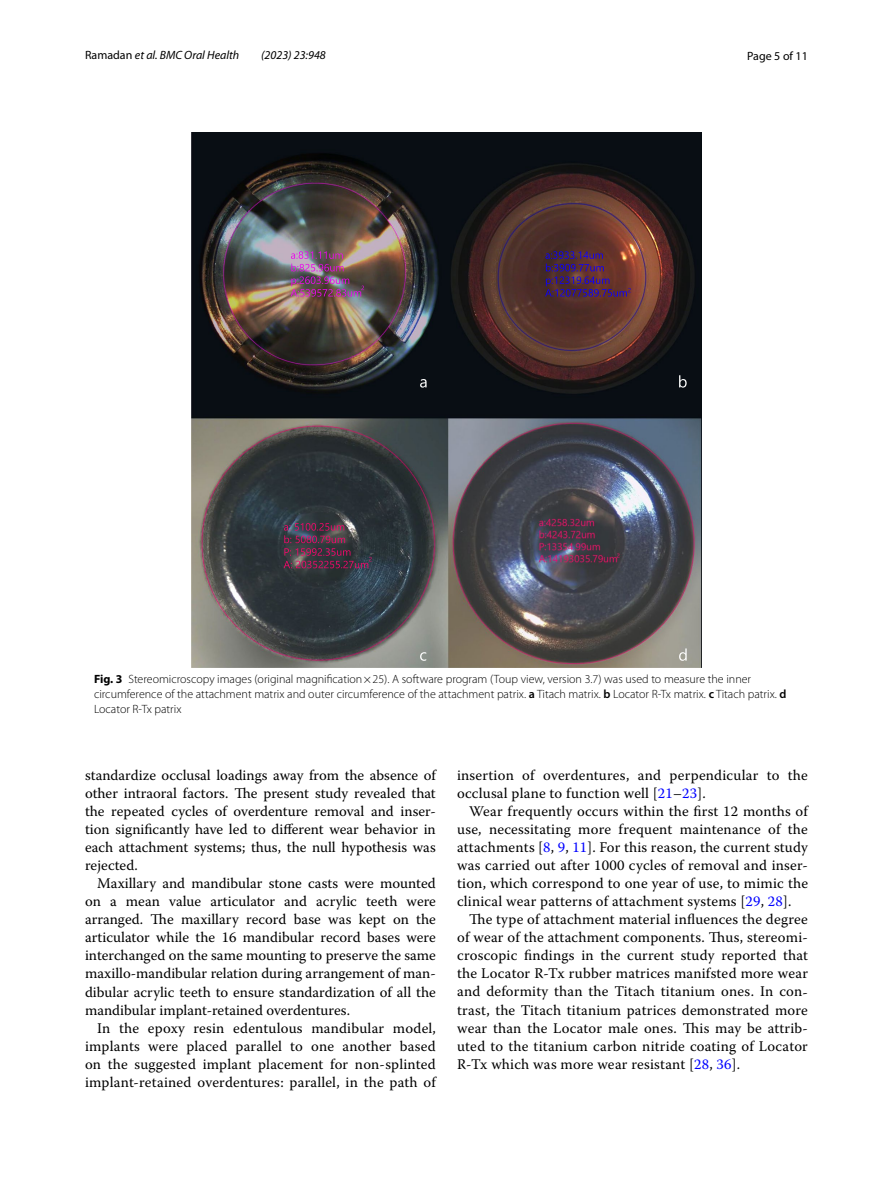
<style>
.page{position:relative;width:893px;height:1187px;background:#fff}
.page>*{position:absolute;margin:0;border:0;box-sizing:border-box;transform-origin:0 0}
.t1{font:14.7px/18px "Warnock Pro";letter-spacing:.015em;color:#000;text-align:justify}
.t2{font:300 12px/15px "Myriad Pro";color:#000}
.t3{font:italic 12px "Myriad Pro";color:#000}
.t4{font:12px "Myriad Pro";color:#000}
.s1{font-style:normal}
.s2{font-weight:700}
.s3{font-weight:600}
.s4{color:#00f}
</style>
<div class="page">
<img style="left:191px;top:133px;width:511px;height:534px">
<svg style="left:679px;top:375px;width:8px;height:12px"></svg>
<svg style="left:420px;top:379px;width:7px;height:8px"></svg>
<svg style="left:420px;top:652px;width:6px;height:8px"></svg>
<svg style="left:679px;top:648px;width:8px;height:12px"></svg>
<svg style="left:284px;top:523px;width:88px;height:45px"></svg>
<img style="left:291px;top:251px;width:73px;height:45px">
<svg style="left:545px;top:251px;width:86px;height:45px"></svg>
<p class="t3" style="left:85px;top:48px;width:156px"><span class="s1">Ramadan</span> et al. BMC Oral Health</p>
<p class="t3" style="left:261px;top:48px;width:66px">(2023) 23:948</p>
<p class="t4" style="left:747px;top:48px;width:62px">Page 5 of 11</p>
<p class="t2" style="left:94px;top:671px;width:694px"><span class="s2">Fig. 3</span> Stereomicroscopy images (original magnification×25). A software program (Toup view, version 3.7) was used to measure the inner circumference of the attachment matrix and outer circumference of the attachment patrix. <span class="s3">a</span> Titach matrix. <span class="s3">b</span> Locator R-Tx matrix. <span class="s3">c</span> Titach patrix. <span class="s3">d<br></span>Locator R-Tx patrix</p>
<p class="t1" style="left:85px;top:766px;width:352px">standardize occlusal loadings away from the absence of other intraoral factors. The present study revealed that the repeated cycles of overdenture removal and inser&shy;tion significantly have led to different wear behavior in each attachment systems; thus, the null hypothesis was rejected.</p>
<p class="t1" style="left:85px;top:874px;width:352px;text-indent:12px">Maxillary and mandibular stone casts were mounted on a mean value articulator and acrylic teeth were arranged. The maxillary record base was kept on the articulator while the 16 mandibular record bases were interchanged on the same mounting to preserve the same maxillo-mandibular relation during arrangement of man&shy;dibular acrylic teeth to ensure standardization of all the mandibular implant-retained overdentures.</p>
<p class="t1" style="left:85px;top:1018px;width:352px;text-indent:12px">In the epoxy resin edentulous mandibular model, implants were placed parallel to one another based on the suggested implant placement for non-splinted implant-retained overdentures: parallel, in the path of</p>
<p class="t1" style="left:457px;top:766px;width:352px">insertion of overdentures, and perpendicular to the occlusal plane to function well [<span class="s4">21</span>–<span class="s4">23</span>].</p>
<p class="t1" style="left:457px;top:802px;width:352px;text-indent:12px">Wear frequently occurs within the first 12 months of use, necessitating more frequent maintenance of the attachments [<span class="s4">8</span>, <span class="s4">9</span>, <span class="s4">11</span>]. For this reason, the current study was carried out after 1000 cycles of removal and inser&shy;tion, which correspond to one year of use, to mimic the clinical wear patterns of attachment systems [<span class="s4">29</span>, <span class="s4">28</span>].</p>
<p class="t1" style="left:457px;top:910px;width:352px;text-indent:12px">The type of attachment material influences the degree of wear of the attachment components. Thus, stereomi&shy;croscopic findings in the current study reported that the Locator R-Tx rubber matrices manifsted more wear and deformity than the Titach titanium ones. In con&shy;trast, the Titach titanium patrices demonstrated more wear than the Locator male ones. This may be attrib&shy;uted to the titanium carbon nitride coating of Locator R-Tx which was more wear resistant [<span class="s4">28</span>, <span class="s4">36</span>].</p>
</div>
